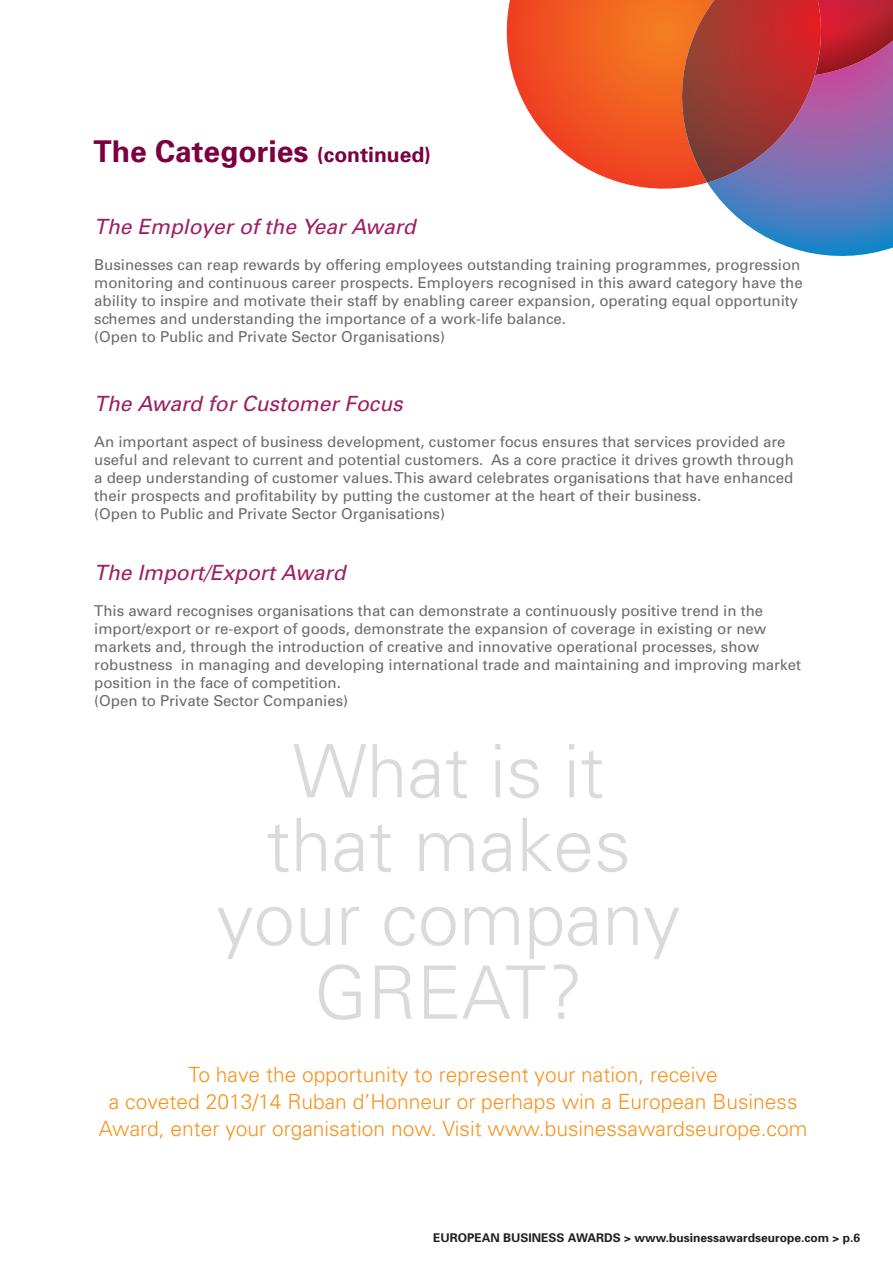
<style>
.page{position:relative;width:893px;height:1263px;background:#fff}
.page>*{position:absolute;margin:0;border:0;box-sizing:border-box;transform-origin:0 0}
.t1{font:300 73.8px/73.8px "Univers";color:#d9dadc;text-align:center}
.t2{font:700 30px "Univers";color:#7c0040}
.t3{font:300 21px/27px "Univers";color:#f7931d;text-align:center}
.t4{font:italic 21px "Univers";color:#9e1f62}
.t5{font:15px/18px "Univers";color:#6b6b6e}
.t6{font:700 12px "Univers";color:#231f20}
.s1{font-size:21px}
</style>
<div class="page">
<svg style="left:506px;top:0;width:387px;height:256px"></svg>
<img style="left:823px;top:0;width:70px;height:75px">
<img style="left:671px;top:0;width:152px;height:183px">
<h2 class="t2" style="left:94px;top:132px;width:339px">The Categories <span class="s1">(continued)</span></h2>
<h3 class="t4" style="left:94px;top:214px;width:323px">The Employer of the Year Award</h3>
<p class="t5" style="left:94px;top:256px;width:710px">Businesses can reap rewards by offering employees outstanding training programmes, progression monitoring and continuous career prospects. Employers recognised in this award category have the ability to inspire and motivate their staff by enabling career expansion, operating equal opportunity schemes and understanding the importance of a work-life balance.<br>(Open to Public and Private Sector Organisations)</p>
<h3 class="t4" style="left:94px;top:390px;width:310px">The Award for Customer Focus</h3>
<p class="t5" style="left:94px;top:432px;width:701px">An important aspect of business development, customer focus ensures that services provided are useful and relevant to current and potential customers. As a core practice it drives growth through a deep understanding of customer values. This award celebrates organisations that have enhanced their prospects and profitability by putting the customer at the heart of their business.<br>(Open to Public and Private Sector Organisations)</p>
<h3 class="t4" style="left:94px;top:560px;width:253px">The Import/Export Award</h3>
<p class="t5" style="left:94px;top:601px;width:708px">This award recognises organisations that can demonstrate a continuously positive trend in the import/export or re-export of goods, demonstrate the expansion of coverage in existing or new markets and, through the introduction of creative and innovative operational processes, show robustness in managing and developing international trade and maintaining and improving market position in the face of competition.<br>(Open to Private Sector Companies)</p>
<h1 class="t1" style="left:217px;top:732px;width:465px">What is it<br>that makes your company<br>GREAT?</h1>
<h3 class="t3" style="left:99px;top:1060px;width:710px">To have the opportunity to represent your nation, receive<br>a coveted 2013/14 Ruban d’Honneur or perhaps win a European Business<br>Award, enter your organisation now. Visit www.businessawardseurope.com</h3>
<p class="t6" style="left:433px;top:1230px;width:429px">EUROPEAN BUSINESS AWARDS &gt; www.businessawardseurope.com &gt; p.6</p>
</div>
